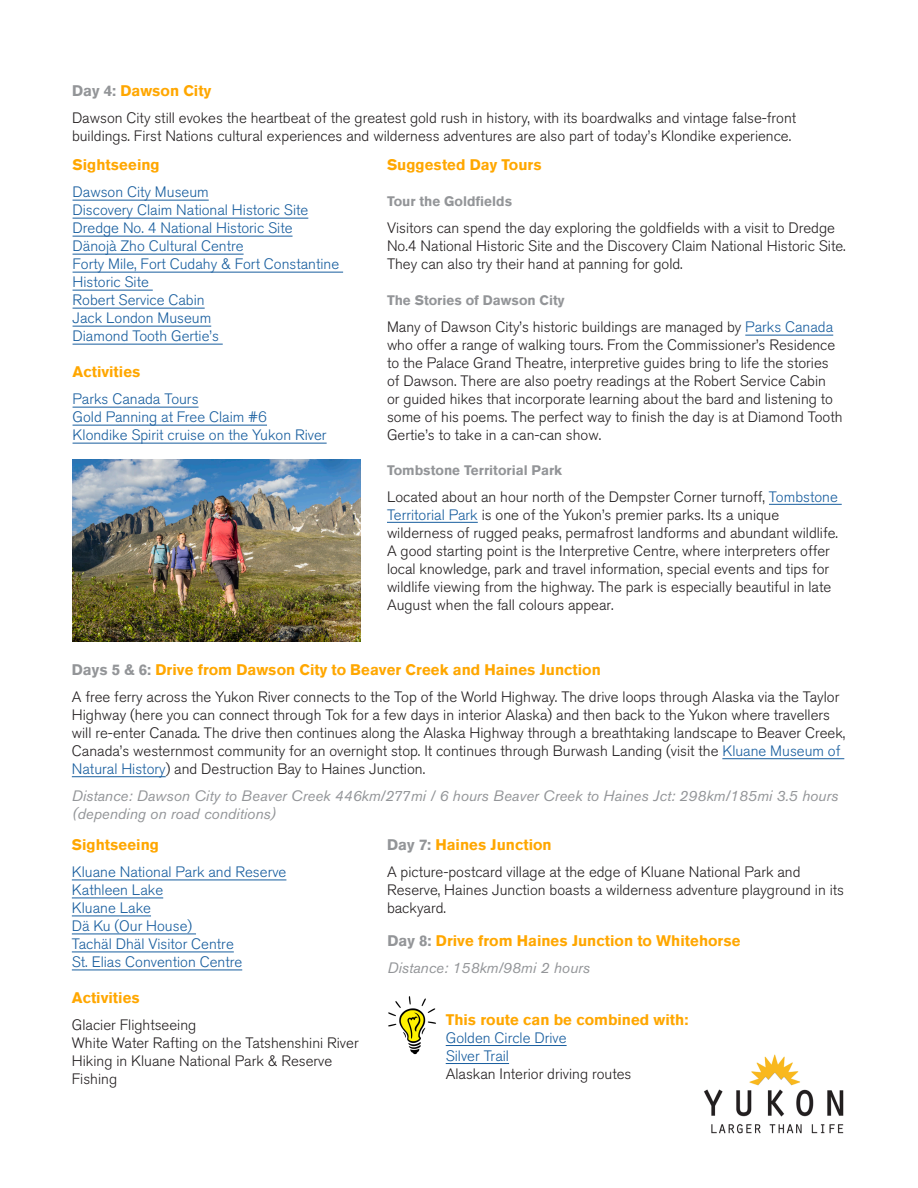
<style>
.page{position:relative;width:918px;height:1188px;background:#fff}
.page>*{position:absolute;margin:0;border:0;box-sizing:border-box;transform-origin:0 0}
.t1{font:300 15px/18px "Akzidenz Grotesk BQ";color:#231f20}
.t2{font:300 15px/18px "Akzidenz Grotesk BQ";color:#175d9e}
.t3{font:900 15px "Akzidenz Grotesk CE";color:#ffa700}
.t4{font:italic 15px/18px "Akzidenz Grotesk BE";color:#939598}
.t5{font:900 13.5px "Akzidenz Grotesk CE";color:#939598}
.s1{color:#939598}
.s2{color:#175d9e}
</style>
<div class="page">
<hr style="left:745px;top:335px;width:88px;height:1px;background:#175d9e">
<hr style="left:769px;top:504px;width:73px;height:1px;background:#175d9e">
<hr style="left:387px;top:522px;width:91px;height:1px;background:#175d9e">
<hr style="left:73px;top:200px;width:136px;height:1px;background:#175d9e">
<hr style="left:73px;top:218px;width:235px;height:1px;background:#175d9e">
<hr style="left:73px;top:236px;width:220px;height:1px;background:#175d9e">
<hr style="left:73px;top:254px;width:171px;height:1px;background:#175d9e">
<hr style="left:73px;top:272px;width:270px;height:1px;background:#175d9e">
<hr style="left:73px;top:290px;width:80px;height:1px;background:#175d9e">
<hr style="left:73px;top:308px;width:132px;height:1px;background:#175d9e">
<hr style="left:73px;top:326px;width:138px;height:1px;background:#175d9e">
<hr style="left:73px;top:344px;width:150px;height:1px;background:#175d9e">
<hr style="left:73px;top:407px;width:126px;height:1px;background:#175d9e">
<hr style="left:73px;top:425px;width:194px;height:1px;background:#175d9e">
<hr style="left:73px;top:443px;width:254px;height:1px;background:#175d9e">
<hr style="left:722px;top:758px;width:122px;height:1px;background:#175d9e">
<hr style="left:72px;top:776px;width:94px;height:1px;background:#175d9e">
<hr style="left:72px;top:879px;width:214px;height:1px;background:#175d9e">
<hr style="left:72px;top:897px;width:91px;height:1px;background:#175d9e">
<hr style="left:72px;top:915px;width:79px;height:1px;background:#175d9e">
<hr style="left:72px;top:933px;width:124px;height:1px;background:#175d9e">
<hr style="left:72px;top:951px;width:162px;height:1px;background:#175d9e">
<hr style="left:72px;top:969px;width:170px;height:1px;background:#175d9e">
<hr style="left:446px;top:1045px;width:121px;height:1px;background:#175d9e">
<hr style="left:446px;top:1063px;width:63px;height:1px;background:#175d9e">
<img style="left:388px;top:996px;width:48px;height:58px">
<img style="left:73px;top:460px;width:288px;height:181px">
<img style="left:704px;top:1054px;width:140px;height:80px">
<p class="t3" style="left:72px;top:81px;width:141px"><span class="s1">Day 4:</span> Dawson City</p>
<p class="t1" style="left:72px;top:109px;width:726px">Dawson City still evokes the heartbeat of the greatest gold rush in history, with its boardwalks and vintage false-front buildings. First Nations cultural experiences and wilderness adventures are also part of today’s Klondike experience.</p>
<p class="t3" style="left:73px;top:155px;width:89px">Sightseeing</p>
<p class="t2" style="left:73px;top:184px;width:138px">Dawson City Museum</p>
<p class="t2" style="left:73px;top:202px;width:237px">Discovery Claim National Historic Site</p>
<p class="t2" style="left:73px;top:220px;width:221px">Dredge No. 4 National Historic Site</p>
<p class="t2" style="left:73px;top:238px;width:173px">Dänojà Zho Cultural Centre</p>
<p class="t2" style="left:73px;top:256px;width:268px">Forty Mile, Fort Cudahy &amp; Fort Constantine<br>Historic Site</p>
<p class="t2" style="left:73px;top:292px;width:134px">Robert Service Cabin</p>
<p class="t2" style="left:73px;top:310px;width:140px">Jack London Museum</p>
<p class="t2" style="left:73px;top:328px;width:148px">Diamond Tooth Gertie’s</p>
<p class="t3" style="left:73px;top:362px;width:70px">Activities</p>
<p class="t2" style="left:73px;top:391px;width:127px">Parks Canada Tours</p>
<p class="t2" style="left:73px;top:409px;width:196px">Gold Panning at Free Claim #6</p>
<p class="t2" style="left:73px;top:427px;width:256px">Klondike Spirit cruise on the Yukon River</p>
<p class="t3" style="left:387px;top:155px;width:156px">Suggested Day Tours</p>
<p class="t5" style="left:387px;top:193px;width:127px">Tour the Goldfields</p>
<p class="t1" style="left:387px;top:220px;width:460px">Visitors can spend the day exploring the goldfields with a visit to Dredge<br>No.4 National Historic Site and the Discovery Claim National Historic Site.<br>They can also try their hand at panning for gold.</p>
<p class="t5" style="left:387px;top:292px;width:179px">The Stories of Dawson City</p>
<p class="t1" style="left:387px;top:319px;width:457px">Many of Dawson City’s historic buildings are managed by <span class="s2">Parks Canada </span>who offer a range of walking tours. From the Commissioner’s Residence to the Palace Grand Theatre, interpretive guides bring to life the stories of Dawson. There are also poetry readings at the Robert Service Cabin<br>or guided hikes that incorporate learning about the bard and listening to some of his poems. The perfect way to finish the day is at Diamond Tooth Gertie’s to take in a can-can show.</p>
<p class="t5" style="left:387px;top:461px;width:177px">Tombstone Territorial Park</p>
<p class="t1" style="left:387px;top:488px;width:453px">Located about an hour north of the Dempster Corner turnoff, <span class="s2">Tombstone Territorial Park</span> is one of the Yukon’s premier parks. Its a unique wilderness of rugged peaks, permafrost landforms and abundant wildlife.<br>A good starting point is the Interpretive Centre, where interpreters offer local knowledge, park and travel information, special events and tips for wildlife viewing from the highway. The park is especially beautiful in late August when the fall colours appear.</p>
<p class="t3" style="left:72px;top:660px;width:531px"><span class="s1">Days 5 &amp; 6:</span> Drive from Dawson City to Beaver Creek and Haines Junction</p>
<p class="t1" style="left:72px;top:688px;width:775px">A free ferry across the Yukon River connects to the Top of the World Highway. The drive loops through Alaska via the Taylor Highway (here you can connect through Tok for a few days in interior Alaska) and then back to the Yukon where travellers will re-enter Canada. The drive then continues along the Alaska Highway through a breathtaking landscape to Beaver Creek, Canada’s westernmost community for an overnight stop. It continues through Burwash Landing (visit the <span class="s2">Kluane Museum of Natural History</span>) and Destruction Bay to Haines Junction.</p>
<p class="t4" style="left:72px;top:787px;width:768px">Distance: Dawson City to Beaver Creek 446km/277mi / 6 hours Beaver Creek to Haines Jct: 298km/185mi 3.5 hours (depending on road conditions)</p>
<p class="t3" style="left:72px;top:835px;width:89px">Sightseeing</p>
<p class="t2" style="left:72px;top:863px;width:216px">Kluane National Park and Reserve</p>
<p class="t2" style="left:72px;top:881px;width:93px">Kathleen Lake</p>
<p class="t2" style="left:72px;top:899px;width:81px">Kluane Lake</p>
<p class="t2" style="left:72px;top:917px;width:122px">Dä Ku (Our House)</p>
<p class="t2" style="left:72px;top:935px;width:163px">Tachäl Dhäl Visitor Centre</p>
<p class="t2" style="left:72px;top:953px;width:172px">St. Elias Convention Centre</p>
<p class="t3" style="left:72px;top:988px;width:70px">Activities</p>
<p class="t1" style="left:72px;top:1016px;width:126px">Glacier Flightseeing</p>
<p class="t1" style="left:72px;top:1034px;width:288px">White Water Rafting on the Tatshenshini River</p>
<p class="t1" style="left:72px;top:1052px;width:262px">Hiking in Kluane National Park &amp; Reserve</p>
<p class="t1" style="left:72px;top:1070px;width:47px">Fishing</p>
<p class="t3" style="left:387px;top:835px;width:166px"><span class="s1">Day 7:</span> Haines Junction</p>
<p class="t1" style="left:387px;top:863px;width:459px">A picture-postcard village at the edge of Kluane National Park and<br>Reserve, Haines Junction boasts a wilderness adventure playground in its backyard.</p>
<p class="t3" style="left:388px;top:930px;width:355px"><span class="s1">Day 8:</span> Drive from Haines Junction to Whitehorse</p>
<p class="t4" style="left:388px;top:958px;width:204px">Distance: 158km/98mi 2 hours</p>
<p class="t3" style="left:446px;top:1010px;width:244px">This route can be combined with:</p>
<p class="t2" style="left:446px;top:1029px;width:122px">Golden Circle Drive</p>
<p class="t2" style="left:446px;top:1047px;width:65px">Silver Trail</p>
<p class="t1" style="left:446px;top:1065px;width:187px">Alaskan Interior driving routes</p>
</div>
